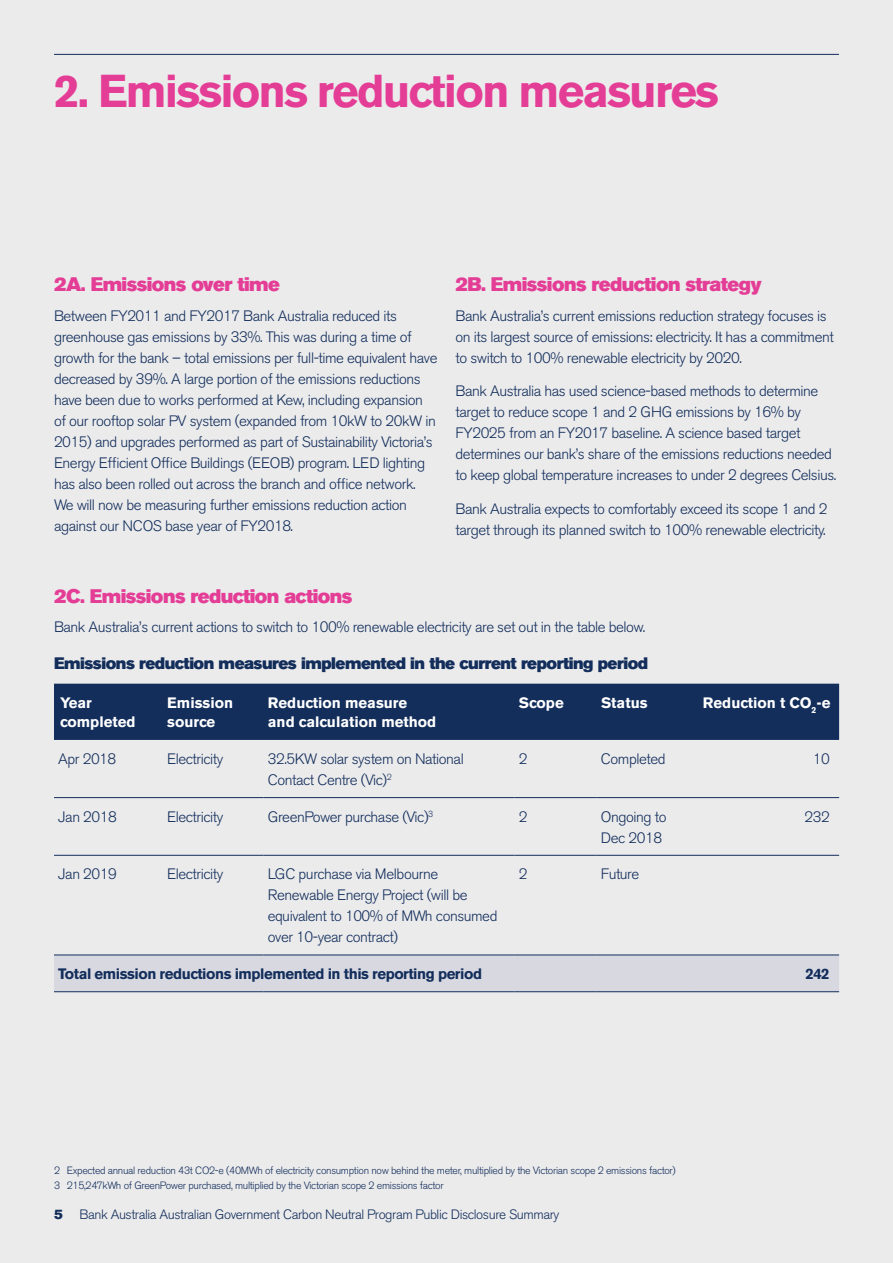
<style>
.page{position:relative;width:893px;height:1263px;background:#ebebec}
.page>*{position:absolute;margin:0;border:0;box-sizing:border-box;transform-origin:0 0}
.t1{font:700 45.75px "Akzidenz Grotesk BE";letter-spacing:-.04em;color:#e43d96}
.t2{font:19.5px "Akzidenz Grotesk BE Super";letter-spacing:-.03em;color:#e43d96}
.t3{font:16.5px "Akzidenz Grotesk BE Super";letter-spacing:-.03em;color:#132e5b}
.t4{font:300 15px/21px "Akzidenz Grotesk BE";letter-spacing:-.03em;color:#132e5b}
.t5{font:700 15px/19.5px "Akzidenz Grotesk BE";color:#fff}
.t6{font:700 15px "Akzidenz Grotesk BE";letter-spacing:-.03em;color:#132e5b}
.t7{font:300 13.5px "Akzidenz Grotesk BE";letter-spacing:-.03em;color:#132e5b}
.t8{font:300 10.5px/15px "Akzidenz Grotesk BE";letter-spacing:-.03em;color:#132e5b}
.s1{font-family:"Akzidenz Grotesk BE Super";font-weight:400}
</style>
<div class="page">
<hr style="left:54px;top:54px;width:785px;height:1px;background:#132e5b">
<div style="left:54px;top:684px;width:785px;height:56px;background:#132e5b"></div>
<div style="left:54px;top:955px;width:785px;height:36px;background:#d8d8e1"></div>
<hr style="left:54px;top:797px;width:109px;height:1px;background:#132e5b">
<hr style="left:163px;top:797px;width:101px;height:1px;background:#132e5b">
<hr style="left:264px;top:797px;width:250px;height:1px;background:#132e5b">
<hr style="left:514px;top:797px;width:83px;height:1px;background:#132e5b">
<hr style="left:597px;top:797px;width:96px;height:1px;background:#132e5b">
<hr style="left:693px;top:797px;width:146px;height:1px;background:#132e5b">
<hr style="left:54px;top:855px;width:109px;height:1px;background:#132e5b">
<hr style="left:163px;top:855px;width:101px;height:1px;background:#132e5b">
<hr style="left:264px;top:855px;width:250px;height:1px;background:#132e5b">
<hr style="left:514px;top:855px;width:83px;height:1px;background:#132e5b">
<hr style="left:597px;top:855px;width:96px;height:1px;background:#132e5b">
<hr style="left:693px;top:855px;width:146px;height:1px;background:#132e5b">
<hr style="left:54px;top:954px;width:109px;height:1px;background:#132e5b">
<hr style="left:163px;top:954px;width:101px;height:1px;background:#132e5b">
<hr style="left:264px;top:954px;width:250px;height:1px;background:#132e5b">
<hr style="left:514px;top:954px;width:83px;height:1px;background:#132e5b">
<hr style="left:597px;top:954px;width:96px;height:1px;background:#132e5b">
<hr style="left:693px;top:954px;width:146px;height:1px;background:#132e5b">
<hr style="left:54px;top:991px;width:109px;height:1px;background:#132e5b">
<hr style="left:163px;top:991px;width:101px;height:1px;background:#132e5b">
<hr style="left:264px;top:991px;width:250px;height:1px;background:#132e5b">
<hr style="left:514px;top:991px;width:83px;height:1px;background:#132e5b">
<hr style="left:597px;top:991px;width:96px;height:1px;background:#132e5b">
<hr style="left:693px;top:991px;width:146px;height:1px;background:#132e5b">
<h1 class="t1" style="left:54px;top:65px;width:666px">2. Emissions reduction measures</h1>
<h2 class="t2" style="left:54px;top:273px;width:227px">2A. Emissions over time</h2>
<p class="t4" style="left:54px;top:305px;width:385px">Between FY2011 and FY2017 Bank Australia reduced its greenhouse gas emissions by 33%. This was during a time of growth for the bank – total emissions per full-time equivalent have decreased by 39%. A large portion of the emissions reductions have been due to works performed at Kew, including expansion of our rooftop solar PV system (expanded from 10kW to 20kW in 2015) and upgrades performed as part of Sustainability Victoria’s Energy Efficient Office Buildings (EEOB) program. LED lighting has also been rolled out across the branch and office network.<br>We will now be measuring further emissions reduction action against our NCOS base year of FY2018.</p>
<h2 class="t2" style="left:455px;top:273px;width:308px">2B. Emissions reduction strategy</h2>
<p class="t4" style="left:455px;top:305px;width:380px">Bank Australia’s current emissions reduction strategy focuses is on its largest source of emissions: electricity. It has a commitment to switch to 100% renewable electricity by 2020.</p>
<p class="t4" style="left:455px;top:381px;width:382px">Bank Australia has used science-based methods to determine target to reduce scope 1 and 2 GHG emissions by 16% by FY2025 from an FY2017 baseline. A science based target determines our bank’s share of the emissions reductions needed to keep global temperature increases to under 2 degrees Celsius.</p>
<p class="t4" style="left:455px;top:499px;width:374px">Bank Australia expects to comfortably exceed its scope 1 and 2 target through its planned switch to 100% renewable electricity.</p>
<h2 class="t2" style="left:54px;top:585px;width:300px">2C. Emissions reduction actions</h2>
<p class="t4" style="left:54px;top:617px;width:593px">Bank Australia’s current actions to switch to 100% renewable electricity are set out in the table below.</p>
<p class="t3" style="left:54px;top:654px;width:596px">Emissions reduction measures implemented in the current reporting period</p>
<p class="t5" style="left:60px;top:693px;width:77px">Year completed</p>
<p class="t5" style="left:167px;top:693px;width:67px">Emission source</p>
<p class="t5" style="left:268px;top:693px;width:170px">Reduction measure and calculation method</p>
<p class="t5" style="left:519px;top:693px;width:46px">Scope</p>
<p class="t5" style="left:601px;top:693px;width:48px">Status</p>
<p class="t5" style="left:703px;top:693px;width:129px">Reduction t CO<sub>2</sub>-e</p>
<p class="t4" style="left:58px;top:748px;width:60px">Apr 2018</p>
<p class="t4" style="left:167px;top:748px;width:58px">Electricity</p>
<p class="t4" style="left:268px;top:748px;width:197px">32.5KW solar system on National<br>Contact Centre (Vic)<sup>2</sup></p>
<p class="t4" style="left:519px;top:748px;width:10px">2</p>
<p class="t4" style="left:601px;top:748px;width:66px">Completed</p>
<p class="t4" style="left:813px;top:748px;width:19px">10</p>
<p class="t4" style="left:58px;top:806px;width:60px">Jan 2018</p>
<p class="t4" style="left:167px;top:806px;width:58px">Electricity</p>
<p class="t4" style="left:268px;top:806px;width:167px">GreenPower purchase (Vic)<sup>3</sup></p>
<p class="t4" style="left:519px;top:806px;width:10px">2</p>
<p class="t4" style="left:601px;top:806px;width:67px">Ongoing to<br>Dec 2018</p>
<p class="t4" style="left:804px;top:806px;width:27px">232</p>
<p class="t4" style="left:58px;top:864px;width:60px">Jan 2019</p>
<p class="t4" style="left:167px;top:864px;width:58px">Electricity</p>
<p class="t4" style="left:268px;top:864px;width:231px">LGC purchase via Melbourne<br>Renewable Energy Project (will be equivalent to 100% of MWh consumed over 10-year contract)</p>
<p class="t4" style="left:519px;top:864px;width:10px">2</p>
<p class="t4" style="left:601px;top:864px;width:40px">Future</p>
<p class="t6" style="left:58px;top:965px;width:425px">Total emission reductions implemented in this reporting period</p>
<p class="t6" style="left:805px;top:965px;width:26px">242</p>
<p class="t8" style="left:54px;top:1163px;width:623px">2 Expected annual reduction 43t CO2-e (40MWh of electricity consumption now behind the meter, multiplied by the Victorian scope 2 emissions factor)<br>3 215,247kWh of GreenPower purchased, multiplied by the Victorian scope 2 emissions factor</p>
<p class="t7" style="left:54px;top:1207px;width:263px"><span class="s1">5</span> Bank Australia Sustainability Bond Framework</p>
<p class="t7" style="left:80px;top:1207px;width:481px">Bank Australia Australian Government Carbon Neutral Program Public Disclosure Summary</p>
</div>
